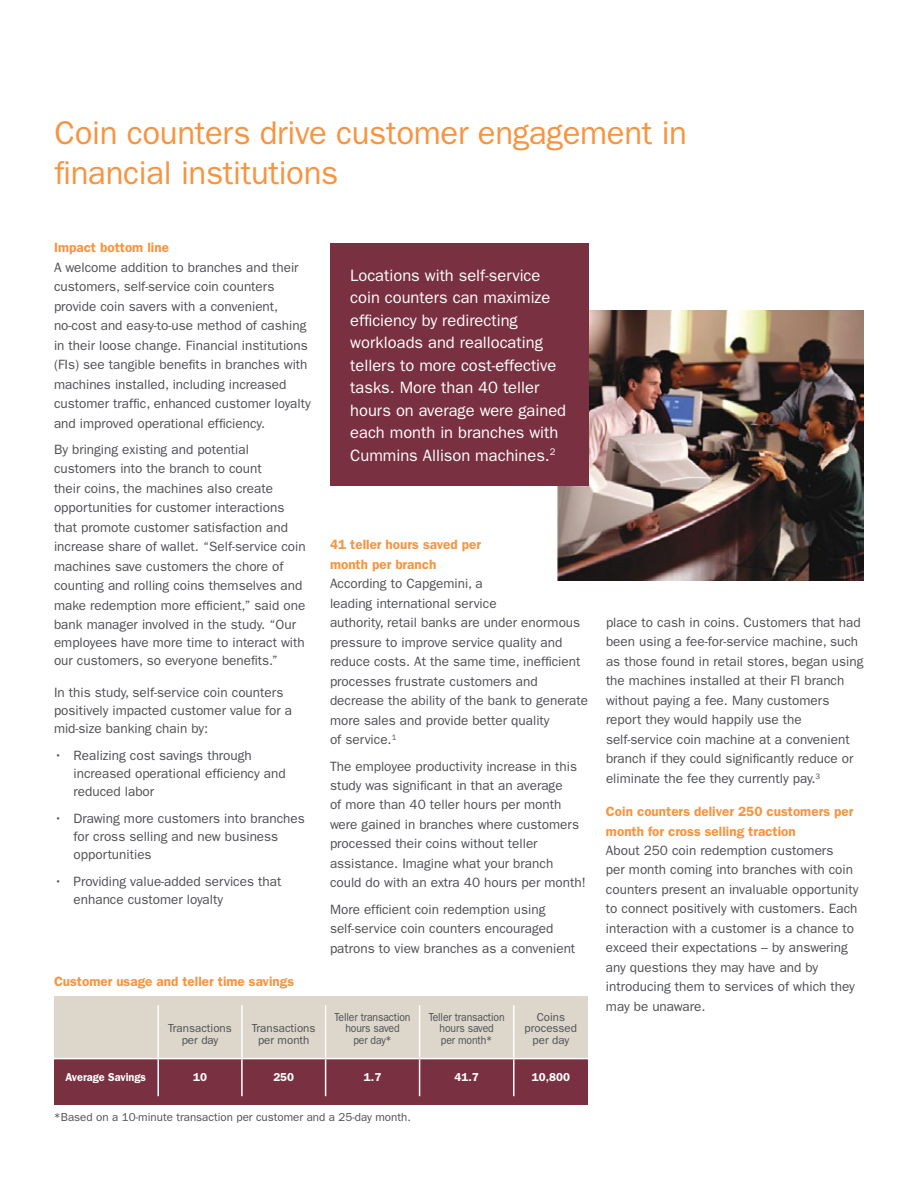
<style>
.page{position:relative;width:918px;height:1188px;background:#fff}
.page>*{position:absolute;margin:0;border:0;box-sizing:border-box;transform-origin:0 0}
.t1{font:33px/39.6px "ITC Franklin Gothic Std";letter-spacing:-.01em;color:#f79440}
.t2{font:16.5px/22.5px "ITC Franklin Gothic Std";color:#fff}
.t3{font:13.5px/19.5px "ITC Franklin Gothic Std";color:#4e4f53}
.t4{font:600 13.5px/19.5px "ITC Franklin Gothic Std";color:#f79440}
.t5{font:11.55px/11.6px "ITC Franklin Gothic Std";color:#4e4f53;text-align:center}
.t6{font:11.55px/11.6px "ITC Franklin Gothic Std";color:#4e4f53;text-align:center;scale:.9 1}
.t7{font:600 11.55px "ITC Franklin Gothic Std";color:#fff}
.t8{font:600 11.55px "ITC Franklin Gothic Std";color:#fff;scale:.95 1}
</style>
<div class="page">
<img style="left:556px;top:310px;width:308px;height:270px">
<div style="left:330px;top:243px;width:259px;height:243px;background:#793141"></div>
<div style="left:54px;top:1058px;width:534px;height:46px;background:#793141"></div>
<div style="left:54px;top:996px;width:534px;height:62px;background:#dcd6cb"></div>
<svg style="left:54px;top:1005px;width:534px;height:91px"></svg>
<hr style="left:157px;top:1005px;width:2px;height:53px;background:#fff">
<hr style="left:241px;top:1005px;width:2px;height:53px;background:#fff">
<hr style="left:325px;top:1005px;width:1px;height:53px;background:#fff">
<hr style="left:419px;top:1005px;width:1px;height:53px;background:#fff">
<hr style="left:513px;top:1005px;width:2px;height:53px;background:#fff">
<hr style="left:54px;top:1058px;width:104px;height:1px;background:#fff">
<hr style="left:158px;top:1058px;width:84px;height:1px;background:#fff">
<hr style="left:157px;top:1059px;width:2px;height:37px;background:#fff">
<hr style="left:242px;top:1058px;width:84px;height:1px;background:#fff">
<hr style="left:241px;top:1059px;width:2px;height:37px;background:#fff">
<hr style="left:326px;top:1058px;width:94px;height:1px;background:#fff">
<hr style="left:325px;top:1059px;width:1px;height:37px;background:#fff">
<hr style="left:420px;top:1058px;width:94px;height:1px;background:#fff">
<hr style="left:419px;top:1059px;width:1px;height:37px;background:#fff">
<hr style="left:514px;top:1058px;width:74px;height:1px;background:#fff">
<hr style="left:513px;top:1059px;width:2px;height:37px;background:#fff">
<h1 class="t1" style="left:55px;top:113px;width:634px">Coin counters drive customer engagement in financial institutions</h1>
<p class="t4" style="left:54px;top:238px;width:117px">Impact bottom line</p>
<p class="t3" style="left:54px;top:257px;width:258px">A welcome addition to branches and their customers, self-service coin counters provide coin savers with a convenient, no-cost and easy-to-use method of cashing in their loose change. Financial institutions (FIs) see tangible benefits in branches with machines installed, including increased customer traffic, enhanced customer loyalty and improved operational efficiency.</p>
<p class="t3" style="left:54px;top:440px;width:253px">By bringing existing and potential customers into the branch to count<br>their coins, the machines also create opportunities for customer interactions that promote customer satisfaction and increase share of wallet. “Self-service coin machines save customers the chore of counting and rolling coins themselves and make redemption more efficient,” said one bank manager involved in the study. “Our</p>
<p class="t3" style="left:54px;top:634px;width:252px;line-height:18px">employees have more time to interact with our customers, so everyone benefits.”</p>
<p class="t3" style="left:54px;top:683px;width:240px;line-height:18px">In this study, self-service coin counters positively impacted customer value for a mid-size banking chain by:</p>
<p class="t3" style="left:74px;top:746px;width:214px;line-height:18px;text-indent:-20px">• Realizing cost savings through increased operational efficiency and reduced labor</p>
<p class="t3" style="left:74px;top:809px;width:233px;line-height:18px;text-indent:-20px">• Drawing more customers into branches for cross selling and new business opportunities</p>
<p class="t3" style="left:74px;top:872px;width:209px;line-height:18px;text-indent:-20px">• Providing value-added services that enhance customer loyalty</p>
<p class="t4" style="left:54px;top:972px;width:242px">Customer usage and teller time savings</p>
<p class="t2" style="left:350px;top:264px;width:217px">Locations with self-service coin counters can maximize efficiency by redirecting workloads and reallocating tellers to more cost-effective tasks. More than 40 teller hours on average were gained each month in branches with<br>Cummins Allison machines.<sup>2</sup></p>
<p class="t4" style="left:330px;top:535px;width:153px">41 teller hours saved per month per branch</p>
<p class="t3" style="left:330px;top:574px;width:260px">According to Capgemini, a<br>leading international service<br>authority, retail banks are under enormous pressure to improve service quality and reduce costs. At the same time, inefficient processes frustrate customers and decrease the ability of the bank to generate more sales and provide better quality<br>of service.<sup>1</sup></p>
<p class="t3" style="left:330px;top:756px;width:257px">The employee productivity increase in this study was significant in that an average<br>of more than 40 teller hours per month were gained in branches where customers processed their coins without teller assistance. Imagine what your branch could do with an extra 40 hours per month!</p>
<p class="t3" style="left:330px;top:899px;width:247px">More efficient coin redemption using self-service coin counters encouraged patrons to view branches as a convenient</p>
<p class="t5" style="left:168px;top:1023px;width:65px">Transactions per day</p>
<p class="t5" style="left:252px;top:1023px;width:65px">Transactions per month</p>
<p class="t6" style="left:335px;top:1011px;width:86px">Teller transaction hours saved<br>per day*</p>
<p class="t6" style="left:429px;top:1011px;width:86px">Teller transaction hours saved<br>per month*</p>
<p class="t5" style="left:525px;top:1011px;width:54px">Coins processed per day</p>
<p class="t8" style="left:65px;top:1071px;width:86px">Average Savings</p>
<p class="t7" style="left:193px;top:1071px;width:15px">10</p>
<p class="t7" style="left:273px;top:1071px;width:22px">250</p>
<p class="t7" style="left:364px;top:1071px;width:19px">1.7</p>
<p class="t7" style="left:455px;top:1071px;width:26px">41.7</p>
<p class="t7" style="left:532px;top:1071px;width:40px">10,800</p>
<p class="t5" style="left:54px;top:1111px;width:358px">*Based on a 10-minute transaction per customer and a 25-day month.</p>
<p class="t3" style="left:606px;top:613px;width:259px">place to cash in coins. Customers that had been using a fee-for-service machine, such as those found in retail stores, began using the machines installed at their FI branch without paying a fee. Many customers report they would happily use the self-service coin machine at a convenient branch if they could significantly reduce or eliminate the fee they currently pay.<sup>3</sup></p>
<p class="t4" style="left:606px;top:802px;width:249px">Coin counters deliver 250 customers per month for cross selling traction</p>
<p class="t3" style="left:606px;top:841px;width:254px">About 250 coin redemption customers<br>per month coming into branches with coin counters present an invaluable opportunity to connect positively with customers. Each interaction with a customer is a chance to exceed their expectations – by answering any questions they may have and by introducing them to services of which they may be unaware.</p>
</div>
